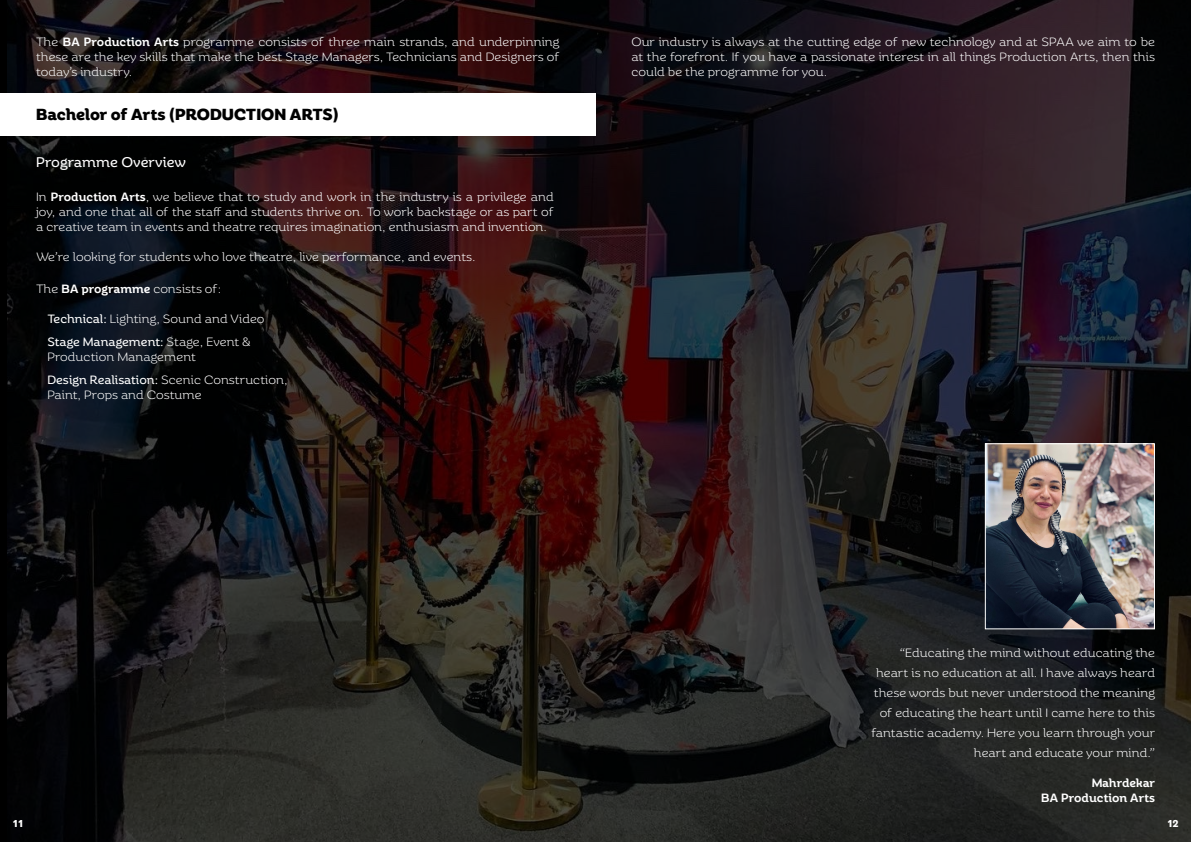
<style>
.page{position:relative;width:1191px;height:842px;background:#fff}
.page>*{position:absolute;margin:0;border:0;box-sizing:border-box;transform-origin:0 0}
.t1{font:700 16px "Rhetoric";color:#000}
.t2{font:14px "Rhetoric";color:#fff}
.t3{font:300 12px/15px "Rhetoric";color:#fff;text-align:justify}
.t4{font:500 12px "Rhetoric";color:#fff}
.t5{font:700 10px "Rhetoric";color:#fff}
.s1{font-weight:500}
.s2{font-weight:400}
</style>
<div class="page">
<img style="left:8px;top:0;width:1183px;height:842px">
<div style="left:0;top:94px;width:595px;height:42px;background:#fff"></div>
<img style="left:986px;top:445px;width:167px;height:182px">
<div style="left:984px;top:443px;width:171px;height:186px;border:1px solid #fff"></div>
<p class="t3" style="left:36px;top:34px;width:525px">The <span class="s1">BA Production Arts</span> programme consists of three main strands, and underpinning these are the key skills that make the best Stage Managers, Technicians and Designers of today’s industry.</p>
<p class="t1" style="left:36px;top:105px;width:304px">Bachelor of Arts (PRODUCTION ARTS)</p>
<p class="t2" style="left:36px;top:154px;width:152px">Programme Overview</p>
<p class="t3" style="left:36px;top:189px;width:519px">In <span class="s1">Production Arts</span>, we believe that to study and work in the industry is a privilege and joy, and one that all of the staff and students thrive on. To work backstage or as part of a creative team in events and theatre requires imagination, enthusiasm and invention.</p>
<p class="t3" style="left:36px;top:249px;width:441px">We’re looking for students who love theatre, live performance, and events.</p>
<p class="t3" style="left:36px;top:281px;width:187px">The <span class="s1">BA programme</span> consists of:</p>
<p class="t3" style="left:47px;top:311px;width:219px"><span class="s2">Technical:</span> Lighting, Sound and Video</p>
<p class="t3" style="left:47px;top:334px;width:205px"><span class="s2">Stage Management:</span> Stage, Event &amp;<br>Production Management</p>
<p class="t3" style="left:47px;top:372px;width:242px"><span class="s2">Design Realisation:</span> Scenic Construction,<br>Paint, Props and Costume</p>
<p class="t3" style="left:631px;top:34px;width:525px">Our industry is always at the cutting edge of new technology and at SPAA we aim to be at the forefront. If you have a passionate interest in all things Production Arts, then this could be the programme for you.</p>
<p class="t5" style="left:13px;top:818px;width:12px">11</p>
<p class="t3" style="left:871px;top:643px;width:285px;line-height:20px;text-align:right">“Educating the mind without educating the heart is no education at all. I have always heard these words but never understood the meaning of educating the heart until I came here to this fantastic academy. Here you learn through your heart and educate your mind.”</p>
<p class="t4" style="left:1091px;top:776px;width:65px">Mahrdekar</p>
<p class="t4" style="left:1041px;top:791px;width:115px">BA Production Arts</p>
<p class="t5" style="left:1167px;top:818px;width:13px">12</p>
</div>
